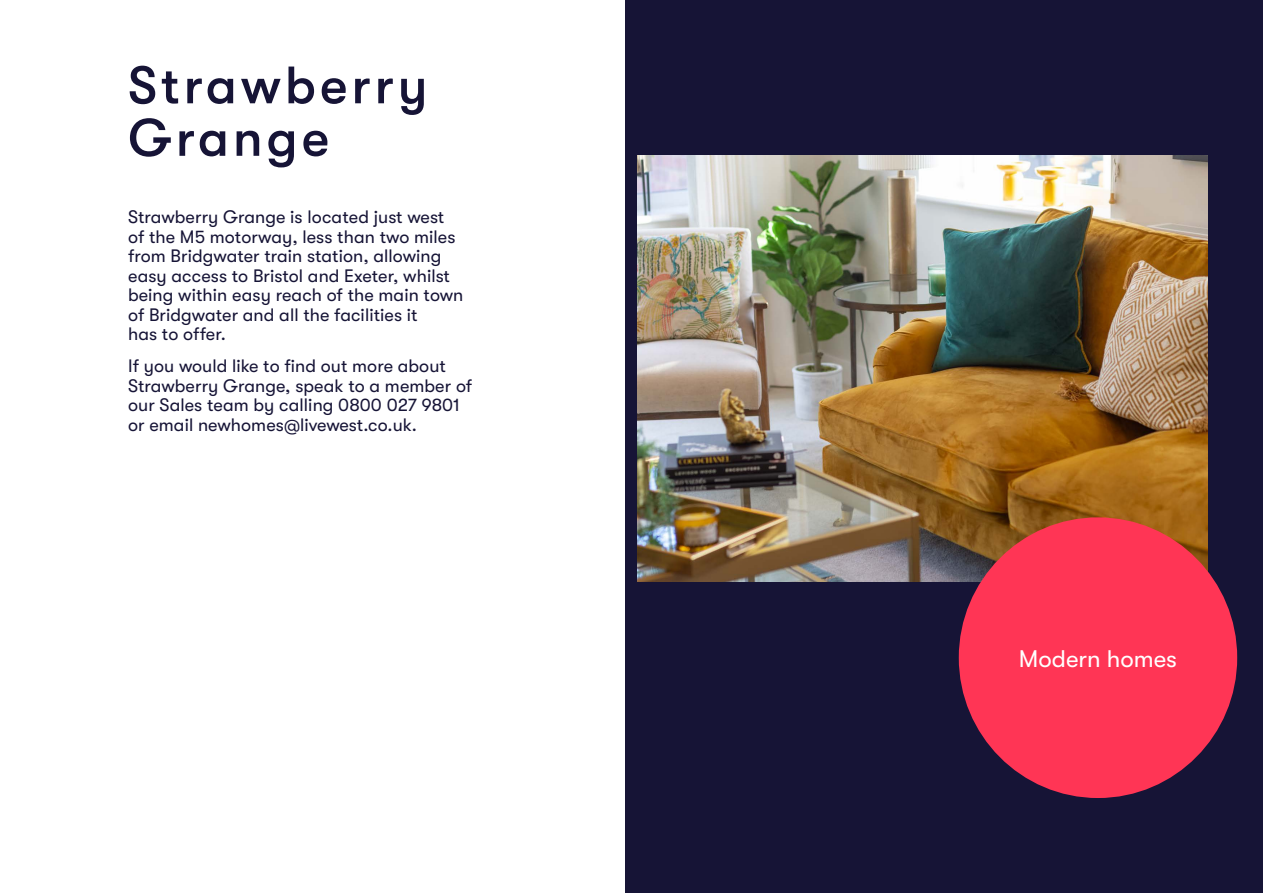
<style>
.page{position:relative;width:1263px;height:893px;background:#fff}
.page>*{position:absolute;margin:0;border:0;box-sizing:border-box;transform-origin:0 0}
.t1{font:500 52.5px/52.5px "GT Walsheim Pro";letter-spacing:.075em;color:#161436}
.t2{font:24px "GT Walsheim Pro";color:#fff}
.t3{font:18px/19.5px "GT Walsheim Pro";letter-spacing:.005em;color:#161436}
</style>
<div class="page">
<div style="left:625px;top:0;width:638px;height:893px;background:#161436"></div>
<img style="left:638px;top:155px;width:570px;height:426px">
<div style="left:959px;top:517px;width:278px;height:281px;background:#ff3555;border-radius:50%"></div>
<h1 class="t1" style="left:128px;top:59px;width:301px">Strawberry<br>Grange</h1>
<p class="t3" style="left:128px;top:207px;width:337px">Strawberry Grange is located just west of the M5 motorway, less than two miles from Bridgwater train station, allowing easy access to Bristol and Exeter, whilst being within easy reach of the main town of Bridgwater and all the facilities it<br>has to offer.</p>
<p class="t3" style="left:128px;top:356px;width:346px">If you would like to find out more about Strawberry Grange, speak to a member of our Sales team by calling 0800 027 9801 or email newhomes@livewest.co.uk.</p>
<h2 class="t2" style="left:1019px;top:646px;width:160px">Modern homes</h2>
</div>
